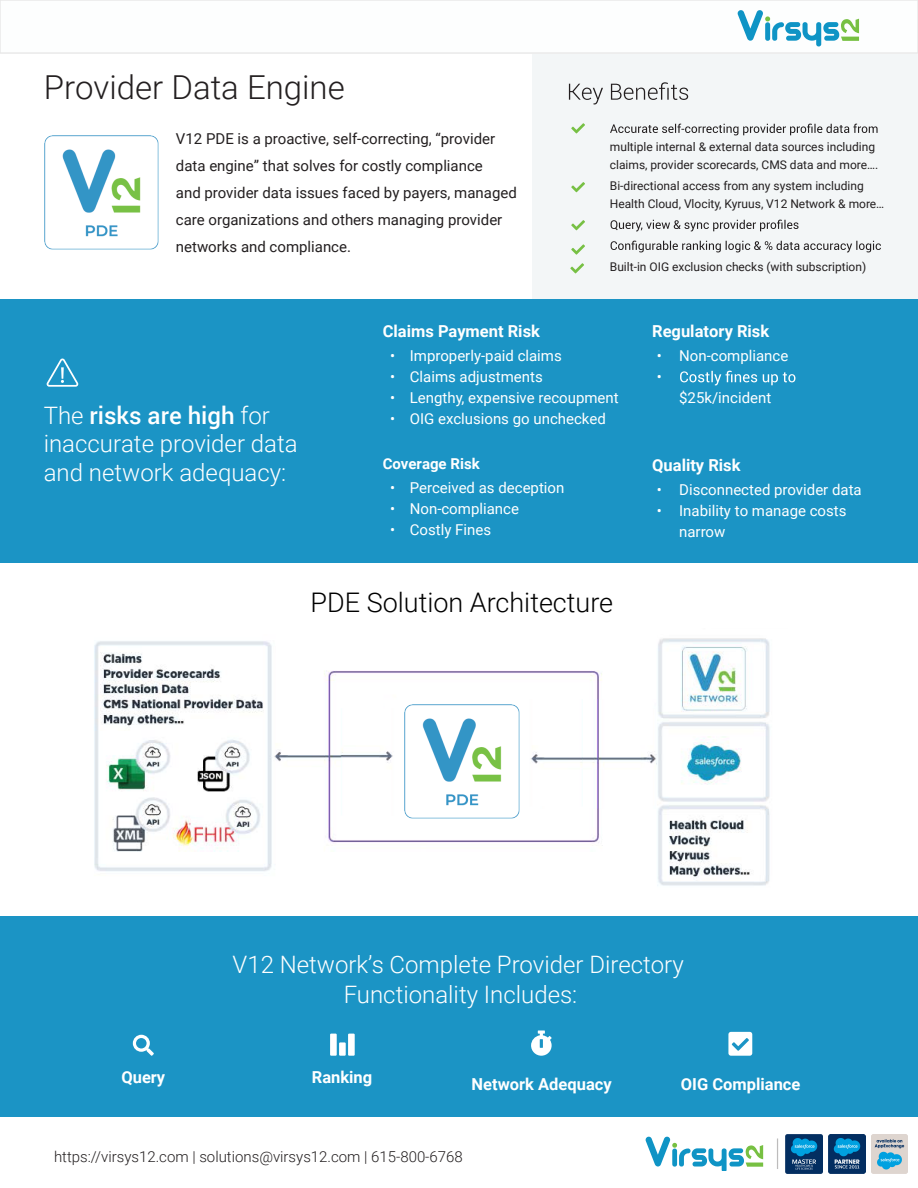
<style>
.page{position:relative;width:918px;height:1188px;background:#fff}
.page>*{position:absolute;margin:0;border:0;box-sizing:border-box;transform-origin:0 0}
.t1{font:300 33px "Roboto";color:#231f20}
.t2{font:300 27px "Roboto";color:#000}
.t3{font:300 24px/28.5px "Roboto";color:#fff;text-align:center}
.t4{font:700 16.5px "Roboto";color:#fff}
.t5{font:15px/21px "Roboto";color:#fff}
.t6{font:15px/27px "Roboto";color:#231f20}
.t7{font:300 15px "Roboto";color:#231f20}
.t8{font:700 15px "Roboto";color:#fff}
.t9{font:12px/18px "Roboto";color:#231f20}
.s1{font-weight:500}
</style>
<div class="page">
<svg style="left:0;top:0;width:918px;height:55px"></svg>
<div style="left:533px;top:54px;width:385px;height:253px;background:#f3f6f7"></div>
<div style="left:0;top:299px;width:918px;height:264px;background:#1b94c5"></div>
<svg style="left:738px;top:10px;width:121px;height:36px"></svg>
<svg style="left:610px;top:124px;width:268px;height:11px"></svg>
<svg style="left:611px;top:220px;width:188px;height:11px"></svg>
<svg style="left:611px;top:241px;width:270px;height:11px"></svg>
<div style="left:0;top:916px;width:918px;height:201px;background:#1b94c5"></div>
<svg style="left:646px;top:1137px;width:117px;height:33px"></svg>
<hr style="left:777px;top:1138px;width:1px;height:31px;background:#231f20">
<svg style="left:571px;top:123px;width:14px;height:11px"></svg>
<svg style="left:571px;top:182px;width:14px;height:10px"></svg>
<svg style="left:571px;top:220px;width:14px;height:10px"></svg>
<svg style="left:571px;top:244px;width:14px;height:11px"></svg>
<svg style="left:569px;top:82px;width:119px;height:22px"></svg>
<svg style="left:680px;top:371px;width:115px;height:14px"></svg>
<svg style="left:133px;top:1035px;width:21px;height:21px"></svg>
<svg style="left:330px;top:1034px;width:25px;height:22px"></svg>
<svg style="left:531px;top:1030px;width:21px;height:26px"></svg>
<svg style="left:728px;top:1032px;width:24px;height:24px"></svg>
<svg style="left:46px;top:359px;width:33px;height:28px"></svg>
<svg style="left:570px;top:263px;width:14px;height:10px"></svg>
<img style="left:94px;top:638px;width:676px;height:248px">
<div style="left:398px;top:696px;width:130px;height:131px;background:#fff"></div>
<img style="left:786px;top:1135px;width:36px;height:39px">
<img style="left:828px;top:1135px;width:37px;height:39px">
<img style="left:871px;top:1135px;width:37px;height:39px">
<img style="left:44px;top:135px;width:115px;height:115px">
<img style="left:405px;top:704px;width:114px;height:115px">
<h1 class="t1" style="left:44px;top:64px;width:303px">Provider Data Engine</h1>
<p class="t6" style="left:176px;top:124px;width:342px">V12 PDE is a proactive, self-correcting, “provider data engine” that solves for costly compliance<br>and provider data issues faced by payers, managed care organizations and others managing provider networks and compliance.</p>
<p class="t9" style="left:610px;top:137px;width:270px">multiple internal &amp; external data sources including claims, provider scorecards, CMS data and more….</p>
<p class="t9" style="left:610px;top:176px;width:276px">Bi-directional access from any system including<br>Health Cloud, Vlocity, Kyruus, V12 Network &amp; more…</p>
<p class="t9" style="left:610px;top:257px;width:258px">Built-in OIG exclusion checks (with subscription)</p>
<h3 class="t3" style="left:44px;top:400px;width:255px;text-align:left">The <span class="s1">risks are high</span> for inaccurate provider data and network adequacy:</h3>
<p class="t4" style="left:383px;top:320px;width:159px">Claims Payment Risk</p>
<p class="t5" style="left:390px;top:345px;width:173px">• Improperly-paid claims</p>
<p class="t5" style="left:390px;top:366px;width:154px">• Claims adjustments</p>
<p class="t5" style="left:390px;top:387px;width:230px">• Lengthy, expensive recoupment</p>
<p class="t5" style="left:390px;top:408px;width:217px">• OIG exclusions go unchecked</p>
<p class="t8" style="left:383px;top:453px;width:98px">Coverage Risk</p>
<p class="t5" style="left:390px;top:477px;width:176px">• Perceived as deception</p>
<p class="t5" style="left:390px;top:498px;width:130px">• Non-compliance</p>
<p class="t5" style="left:390px;top:519px;width:102px">• Costly Fines</p>
<h2 class="t2" style="left:310px;top:583px;width:304px">PDE Solution Architecture</h2>
<p class="t4" style="left:652px;top:320px;width:119px">Regulatory Risk</p>
<p class="t5" style="left:657px;top:345px;width:133px">• Non-compliance •</p>
<p class="t5" style="left:679px;top:387px;width:94px">$25k/incident</p>
<p class="t4" style="left:652px;top:453px;width:90px">Quality Risk</p>
<p class="t5" style="left:657px;top:478px;width:207px">• Disconnected provider data</p>
<p class="t5" style="left:679px;top:499px;width:169px;text-indent:-22px">• Inability to manage costs narrow</p>
<h3 class="t3" style="left:233px;top:948px;width:453px;line-height:30px">V12 Network’s Complete Provider Directory<br>Functionality Includes:</h3>
<p class="t4" style="left:121px;top:1065px;width:45px">Query</p>
<p class="t4" style="left:312px;top:1065px;width:62px">Ranking</p>
<p class="t4" style="left:472px;top:1073px;width:142px">Network Adequacy</p>
<p class="t4" style="left:681px;top:1073px;width:121px">OIG Compliance</p>
<p class="t7" style="left:54px;top:1146px;width:410px">https://virsys12.com | solutions@virsys12.com | 615-800-6768</p>
</div>
